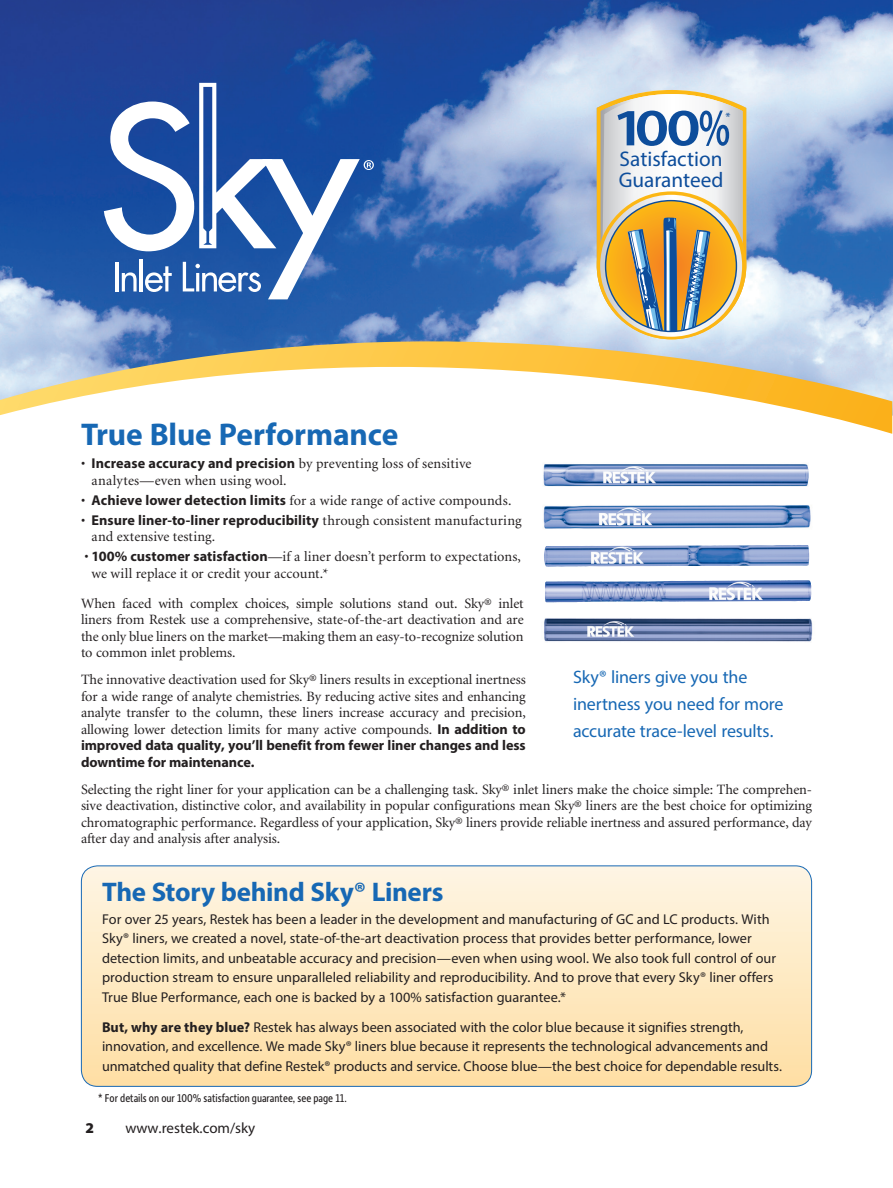
<style>
.page{position:relative;width:893px;height:1188px;background:#fff}
.page>*{position:absolute;margin:0;border:0;box-sizing:border-box;transform-origin:0 0}
.t1{font:700 31.5px "Myriad Pro";letter-spacing:-.005em;color:#1768b4}
.t2{font:700 27px "Myriad Pro";letter-spacing:-.01em;color:#1768b4}
.t3{font:21.3px/20.2px "Myriad Pro";color:#0d4d9b}
.t4{font:18px/27px "Myriad Pro";letter-spacing:-.01em;color:#1768b4}
.t5{font:15px "Myriad Pro";color:#231f20}
.t6{font:900 15px "Myriad Pro";color:#231f20}
.prodtxt{font:14.25px/16.5px "Minion";letter-spacing:-.01em;color:#231f20;text-align:justify}
.prodtxt-2{font:14.25px/19.5px "Myriad Pro";color:#231f20}
.bullets{font:14.25px/16.5px "Minion";letter-spacing:.005em;color:#231f20}
.t7{font:12.15px "Myriad Pro";color:#0d4d9b}
.footnote{font:12px "Depot New Condensed";color:#231f20}
.s1{font-family:"Myriad Pro";font-weight:700}
.s2{font-weight:700}
</style>
<div class="page">
<img style="left:0;top:0;width:893px;height:416px">
<svg style="left:104px;top:83px;width:270px;height:216px"></svg>
<svg style="left:81px;top:866px;width:731px;height:220px;background:#fee9c3"></svg>
<div style="left:81px;top:866px;width:731px;height:221px;border:1px solid #1768b4;border-radius:16px"></div>
<img style="left:543px;top:464px;width:266px;height:23px">
<img style="left:543px;top:505px;width:268px;height:24px">
<img style="left:631px;top:580px;width:164px;height:2px">
<img style="left:544px;top:618px;width:269px;height:24px">
<svg style="left:597px;top:90px;width:149px;height:232px"></svg>
<img style="left:544px;top:545px;width:265px;height:22px">
<svg style="left:0;top:322px;width:892px;height:112px"></svg>
<p class="t7" style="left:725px;top:109px;width:7px">*</p>
<p class="t3" style="left:619px;top:149px;width:106px">Satisfaction<br>Guaranteed</p>
<p class="t1" style="left:81px;top:414px;width:319px">True Blue Performance</p>
<p class="bullets" style="left:92px;top:456px;width:381px;text-indent:-10px">• <span class="s1">Increase accuracy and precision</span> by preventing loss of sensitive analytes—even when using wool.</p>
<p class="bullets" style="left:81px;top:493px;width:432px">• <span class="s1">Achieve lower detection limits</span> for a wide range of active compounds.</p>
<p class="bullets" style="left:92px;top:513px;width:432px;text-indent:-10px">• <span class="s1">Ensure liner-to-liner reproducibility</span> through consistent manufacturing and extensive testing.</p>
<p class="bullets" style="left:92px;top:549px;width:431px;text-indent:-7px">• <span class="s1">100% customer satisfaction</span>—if a liner doesn’t perform to expectations, we will replace it or credit your account.*</p>
<p class="prodtxt" style="left:81px;top:596px;width:444px">When faced with complex choices, simple solutions stand out. Sky® inlet liners from Restek use a comprehensive, state-of-the-art deactivation and are the only blue liners on the market—making them an easy-to-recognize solution to common inlet problems.</p>
<p class="prodtxt" style="left:81px;top:672px;width:446px">The innovative deactivation used for Sky® liners results in exceptional inertness for a wide range of analyte chemistries. By reducing active sites and enhancing analyte transfer to the column, these liners increase accuracy and precision, allowing lower detection limits for many active compounds. <span class="s1">In addition to improved data quality, you’ll benefit from fewer liner changes and less downtime for maintenance.</span></p>
<p class="prodtxt" style="left:81px;top:782px;width:732px">Selecting the right liner for your application can be a challenging task. Sky® inlet liners make the choice simple: The comprehen&shy;sive deactivation, distinctive color, and availability in popular configurations mean Sky® liners are the best choice for optimizing chromatographic performance. Regardless of your application, Sky® liners provide reliable inertness and assured performance, day after day and analysis after analysis.</p>
<p class="t4" style="left:573px;top:663px;width:212px">Sky® liners give you the inertness you need for more accurate trace-level results.</p>
<p class="t2" style="left:102px;top:874px;width:343px">The Story behind Sky® Liners</p>
<p class="prodtxt-2" style="left:102px;top:909px;width:676px">For over 25 years, Restek has been a leader in the development and manufacturing of GC and LC products. With Sky® liners, we created a novel, state-of-the-art deactivation process that provides better performance, lower detection limits, and unbeatable accuracy and precision—even when using wool. We also took full control of our production stream to ensure unparalleled reliability and reproducibility. And to prove that every Sky® liner offers True Blue Performance, each one is backed by a 100% satisfaction guarantee.*</p>
<p class="prodtxt-2" style="left:102px;top:1017px;width:682px"><span class="s2">But, why are they blue?</span> Restek has always been associated with the color blue because it signifies strength, innovation, and excellence. We made Sky® liners blue because it represents the technological advancements and unmatched quality that define Restek® products and service. Choose blue—the best choice for dependable results.</p>
<p class="footnote" style="left:98px;top:1090px;width:250px">* For details on our 100% satisfaction guarantee, see page 11.</p>
<p class="t6" style="left:86px;top:1120px;width:10px">2</p>
<p class="t5" style="left:125px;top:1119px;width:131px">www.restek.com/sky</p>
</div>
